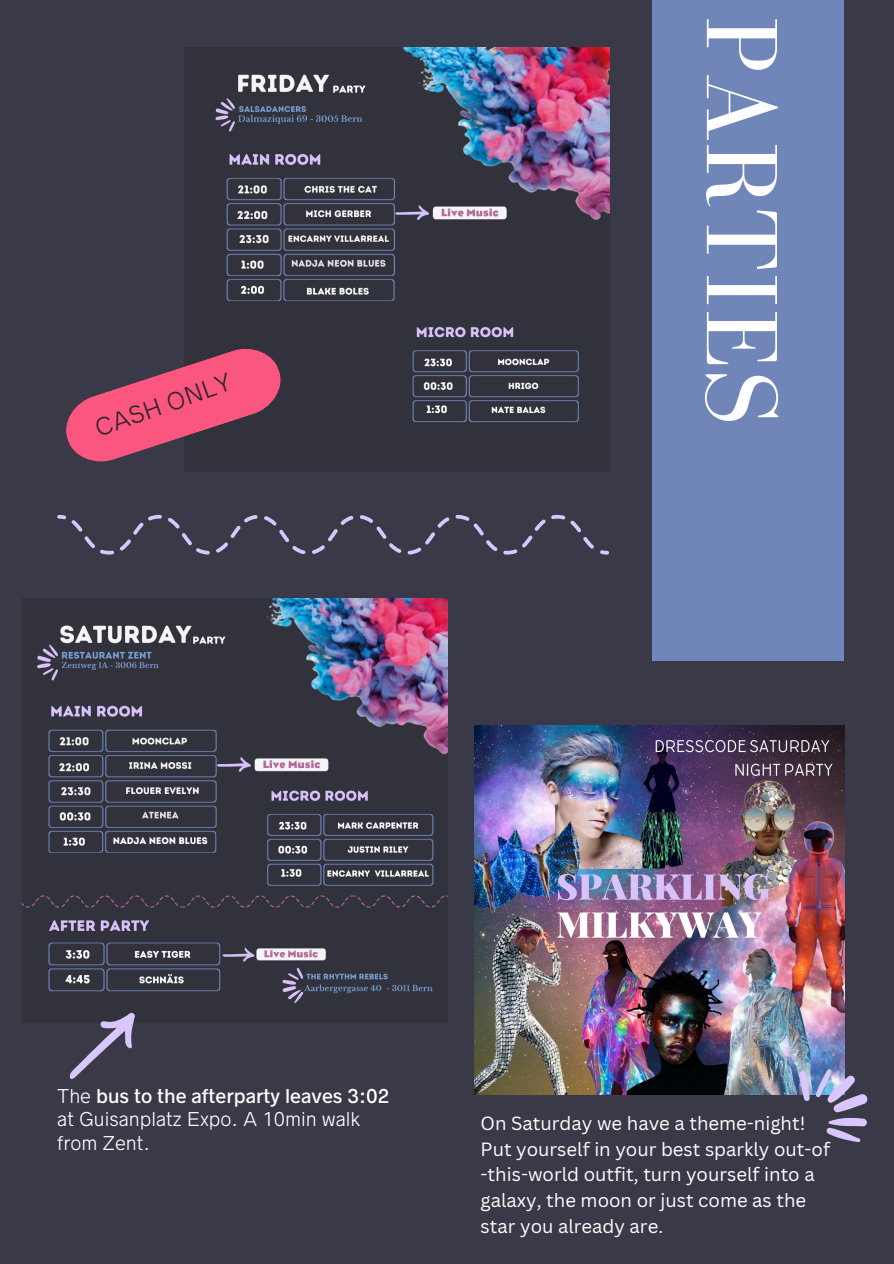
<style>
.page{position:relative;width:894px;height:1264px;background:#fff}
.page>*{position:absolute;margin:0;border:0;box-sizing:border-box;transform-origin:0 0}
.t1{font:104.1px "Bodoni FLF";color:#fff}
.t2{font:300 22.5px "Radnika Next";color:#272626}
.t3{font:18.6px/25.8px "Canva Sans";color:#fff}
.t4{font:300 18px/23.7px "Radnika Next";color:#fff}
.s1{font-weight:500}
</style>
<div class="page">
<div style="left:0;top:0;width:893px;height:1263px;background:#3a3948"></div>
<div style="left:652px;top:0;width:191px;height:660px;background:#7186b8"></div>
<img style="left:185px;top:47px;width:424px;height:424px">
<img style="left:23px;top:598px;width:424px;height:424px">
<svg style="left:66px;top:344px;width:219px;height:122px"></svg>
<svg style="left:57px;top:515px;width:551px;height:39px"></svg>
<img style="left:474px;top:725px;width:369px;height:369px">
<img style="left:789px;top:1067px;width:79px;height:75px">
<svg style="left:57px;top:1000px;width:93px;height:79px"></svg>
<p class="t2" style="left:92px;top:417px;width:144px;rotate:-20deg">CASH ONLY</p>
<h1 class="t1" style="left:797px;top:16px;width:410px;rotate:90deg">PARTIES</h1>
<h2 class="t4" style="left:57px;top:1084px;width:333px">The <span class="s1">bus to the afterparty leaves 3:02 </span>at Guisanplatz Expo. A 10min walk from Zent.</h2>
<p class="t3" style="left:480px;top:1109px;width:351px">On Saturday we have a theme-night!<br>Put yourself in your best sparkly out-of -this-world outfit, turn yourself into a galaxy, the moon or just come as the star you already are.</p>
</div>
